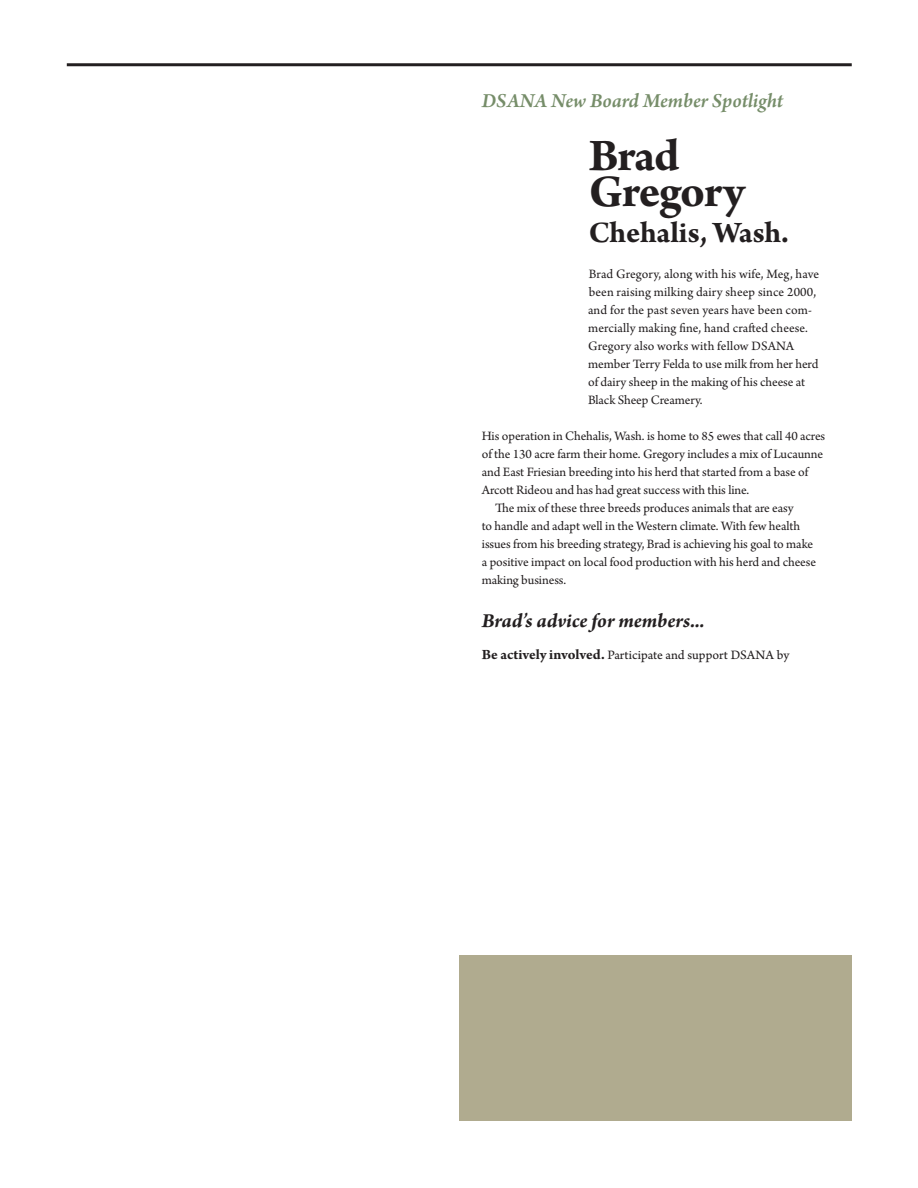
<style>
.page{position:relative;width:918px;height:1188px;background:#fff}
.page>*{position:absolute;margin:0;border:0;box-sizing:border-box;transform-origin:0 0}
.t1{font:700 48px/36px "Arno Pro";letter-spacing:-.025em;color:#231f20}
.t2{font:700 31.5px "Arno Pro";letter-spacing:-.005em;color:#231f20}
.t3{font:italic 600 21px "Arno Pro";letter-spacing:-.005em;color:#768d69}
.t4{font:italic 700 21px "Arno Pro";color:#231f20}
.t5{font:13.5px/18px "Arno Pro";letter-spacing:-.005em;color:#231f20}
.t6{font:13.5px "Arno Pro Sm Text";color:#231f20}
.s1{font-family:"Arno Pro";font-weight:700;font-size:15px}
</style>
<div class="page">
<div style="left:459px;top:955px;width:393px;height:165px;background:#b0ab8f"></div>
<hr style="left:67px;top:63px;width:785px;height:3px;background:#231f20">
<p class="t3" style="left:482px;top:88px;width:303px">DSANA New Board Member Spotlight</p>
<p class="t1" style="left:589px;top:140px;width:157px">Brad<br>Gregory</p>
<p class="t2" style="left:589px;top:214px;width:202px">Chehalis, Wash.</p>
<p class="t5" style="left:588px;top:266px;width:233px">Brad Gregory, along with his wife, Meg, have been raising milking dairy sheep since 2000, and for the past seven years have been com&shy;mercially making fine, hand crafted cheese.<br>Gregory also works with fellow DSANA member Terry Felda to use milk from her herd of dairy sheep in the making of his cheese at Black Sheep Creamery.</p>
<p class="t5" style="left:482px;top:427px;width:345px">His operation in Chehalis, Wash. is home to 85 ewes that call 40 acres of the 130 acre farm their home. Gregory includes a mix of Lucaunne and East Friesian breeding into his herd that started from a base of Arcott Rideou and has had great success with this line.</p>
<p class="t5" style="left:482px;top:499px;width:336px;text-indent:14px">The mix of these three breeds produces animals that are easy<br>to handle and adapt well in the Western climate. With few health issues from his breeding strategy, Brad is achieving his goal to make a positive impact on local food production with his herd and cheese making business.</p>
<p class="t4" style="left:482px;top:608px;width:224px">Brad’s advice for members...</p>
<p class="t6" style="left:482px;top:647px;width:309px"><span class="s1">Be actively involved.</span> Participate and support DSANA by</p>
</div>
